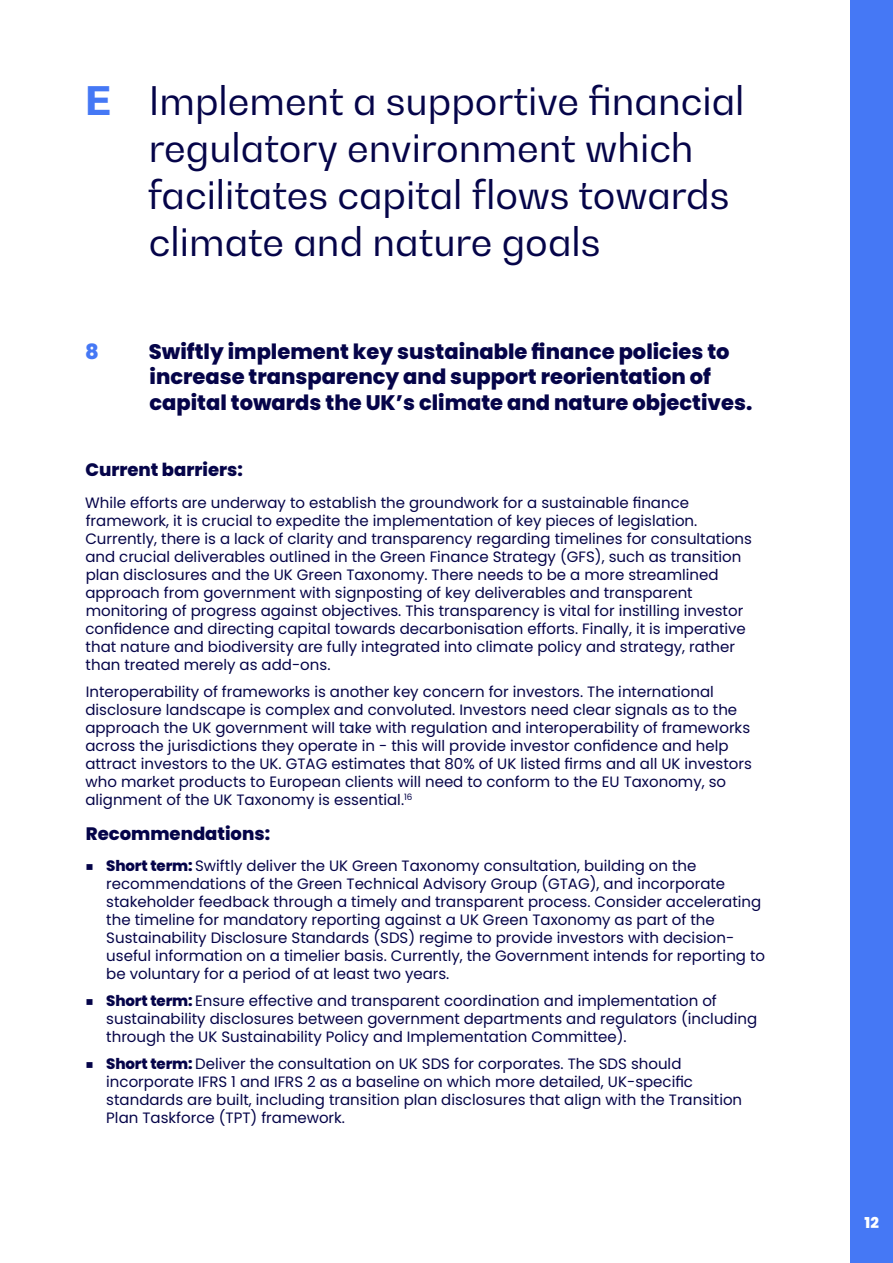
<style>
.page{position:relative;width:893px;height:1263px;background:#fff}
.page>*{position:absolute;margin:0;border:0;box-sizing:border-box;transform-origin:0 0}
.t1{font:39px/46.8px "Bw Gradual DEMO";color:#050449}
.t2{font:800 21px/25.2px "Poppins";color:#050449}
.t3{font:800 21px "Poppins";color:#4578f5}
.t4{font:800 18px "Poppins";color:#050449}
.t5{font:15px/18px "Poppins";color:#050449}
.t6{font:800 15px "Poppins";color:#fff}
.s1{font-weight:800;color:#4578f5}
.s2{font-weight:800;font-size:30px}
.s3{font-weight:800}
</style>
<div class="page">
<div style="left:850px;top:0;width:43px;height:1263px;background:#4578f5"></div>
<h1 class="t1" style="left:148px;top:77px;width:598px;text-indent:-63px"><span class="s1">E</span> Implement a supportive financial regulatory environment which facilitates capital flows towards climate and nature goals</h1>
<h2 class="t3" style="left:85px;top:340px;width:15px">8</h2>
<h2 class="t2" style="left:149px;top:339px;width:605px">Swiftly implement key sustainable finance policies to increase transparency and support reorientation of capital towards the UK’s climate and nature objectives.</h2>
<p class="t4" style="left:85px;top:459px;width:159px">Current barriers:</p>
<p class="t5" style="left:85px;top:494px;width:668px">While efforts are underway to establish the groundwork for a sustainable finance framework, it is crucial to expedite the implementation of key pieces of legislation.<br>Currently, there is a lack of clarity and transparency regarding timelines for consultations and crucial deliverables outlined in the Green Finance Strategy (GFS), such as transition plan disclosures and the UK Green Taxonomy. There needs to be a more streamlined approach from government with signposting of key deliverables and transparent monitoring of progress against objectives. This transparency is vital for instilling investor confidence and directing capital towards decarbonisation efforts. Finally, it is imperative that nature and biodiversity are fully integrated into climate policy and strategy, rather than treated merely as add-ons.</p>
<p class="t5" style="left:85px;top:683px;width:668px">Interoperability of frameworks is another key concern for investors. The international disclosure landscape is complex and convoluted. Investors need clear signals as to the approach the UK government will take with regulation and interoperability of frameworks across the jurisdictions they operate in - this will provide investor confidence and help attract investors to the UK. GTAG estimates that 80% of UK listed firms and all UK investors who market products to European clients will need to conform to the EU Taxonomy, so alignment of the UK Taxonomy is essential.<sup>16</sup></p>
<p class="t4" style="left:86px;top:823px;width:186px">Recommendations:</p>
<p class="t5" style="left:106px;top:857px;width:660px;text-indent:-21px"><span class="s2">Ќ</span> <span class="s3">Short term:</span> Swiftly deliver the UK Green Taxonomy consultation, building on the recommendations of the Green Technical Advisory Group (GTAG), and incorporate stakeholder feedback through a timely and transparent process. Consider accelerating the timeline for mandatory reporting against a UK Green Taxonomy as part of the Sustainability Disclosure Standards (SDS) regime to provide investors with decision&shy;useful information on a timelier basis. Currently, the Government intends for reporting to be voluntary for a period of at least two years.</p>
<p class="t5" style="left:106px;top:992px;width:652px;text-indent:-21px"><span class="s2">Ќ</span> <span class="s3">Short term:</span> Ensure effective and transparent coordination and implementation of sustainability disclosures between government departments and regulators (including through the UK Sustainability Policy and Implementation Committee).</p>
<p class="t5" style="left:106px;top:1055px;width:637px;text-indent:-21px"><span class="s2">Ќ</span> <span class="s3">Short term:</span> Deliver the consultation on UK SDS for corporates. The SDS should incorporate IFRS 1 and IFRS 2 as a baseline on which more detailed, UK-specific standards are built, including transition plan disclosures that align with the Transition Plan Taskforce (TPT) framework.</p>
<p class="t6" style="left:864px;top:1214px;width:16px">12</p>
</div>
